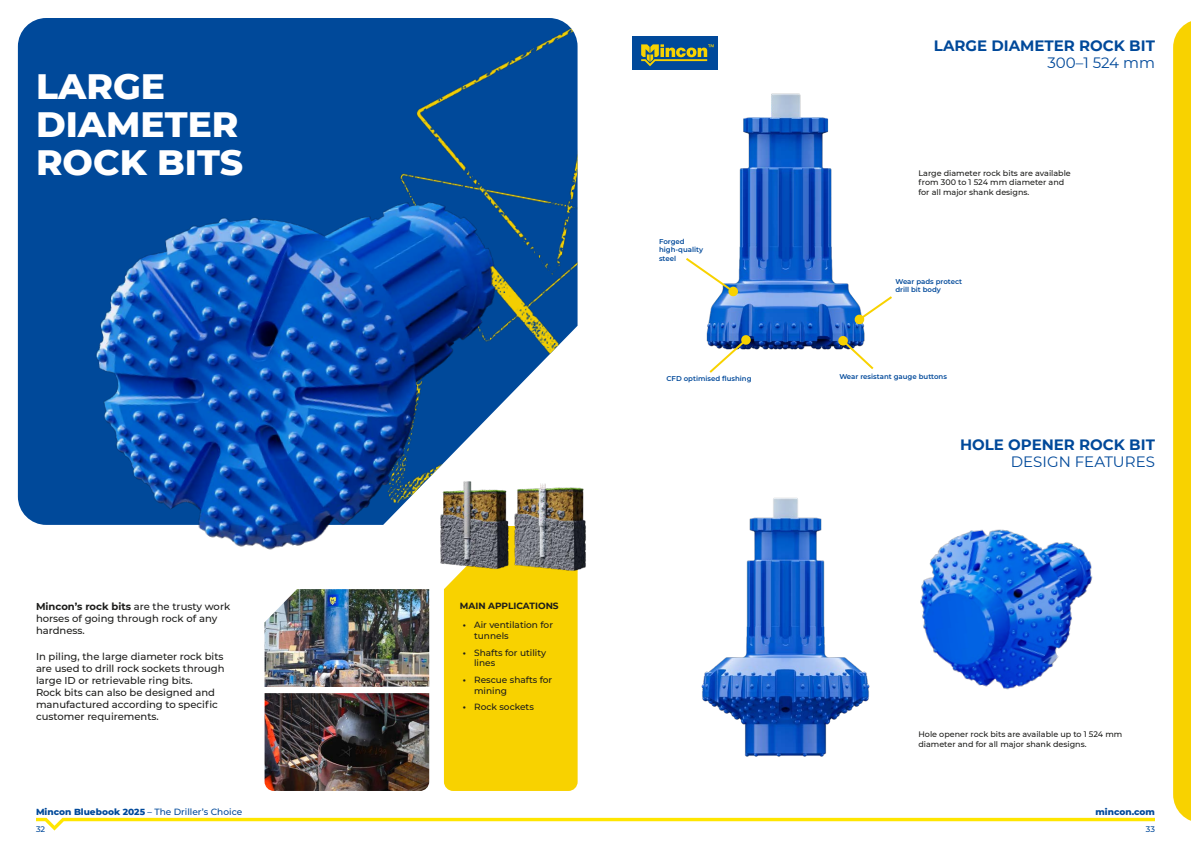
<style>
.page{position:relative;width:1191px;height:842px;background:#fff}
.page>*{position:absolute;margin:0;border:0;box-sizing:border-box;transform-origin:0 0}
.t1{font:800 36px/38px "Montserrat";color:#fff}
.t2{font:700 15px "Montserrat";color:#00499a}
.t3{font:15px "Montserrat";color:#00499a}
.t4{font:500 10px/12px "Montserrat";color:#1d1d1b}
.t5{font:500 9px/10.8px "Montserrat";color:#1d1d1b}
.t6{font:500 9px "Montserrat";color:#00499a}
.t7{font:700 9px "Montserrat";color:#1d1d1b}
.t8{font:800 9px "Montserrat";color:#00499a}
.t9{font:500 8px/9.6px "Montserrat";color:#1d1d1b}
.t10{font:500 8px "Montserrat";color:#00499a}
.t11{font:600 7px/8.4px "Montserrat";color:#00499a}
.s1{font-weight:700}
.s2{font-weight:800}
</style>
<div class="page">
<div style="left:18px;top:18px;width:320px;height:507px;background:#00499a"></div>
<div style="left:338px;top:18px;width:239px;height:310px;background:#00499a"></div>
<div style="left:444px;top:571px;width:133px;height:220px;background:#f8d200"></div>
<img style="left:920px;top:529px;width:173px;height:161px">
<img style="left:701px;top:498px;width:169px;height:259px">
<img style="left:56px;top:133px;width:520px;height:458px">
<img style="left:706px;top:93px;width:159px;height:257px">
<img style="left:264px;top:589px;width:165px;height:98px">
<img style="left:264px;top:693px;width:165px;height:98px">
<div style="left:632px;top:36px;width:85px;height:33px;background:#00499a"></div>
<svg style="left:641px;top:44px;width:73px;height:22px"></svg>
<svg style="left:686px;top:256px;width:50px;height:38px"></svg>
<div style="left:728px;top:287px;width:10px;height:9px;background:#f8d200;border-radius:50%"></div>
<svg style="left:707px;top:334px;width:44px;height:39px"></svg>
<svg style="left:854px;top:294px;width:38px;height:31px"></svg>
<svg style="left:837px;top:335px;width:37px;height:35px"></svg>
<img style="left:429px;top:481px;width:80px;height:89px">
<img style="left:513px;top:482px;width:73px;height:89px">
<svg style="left:36px;top:818px;width:1119px;height:12px"></svg>
<svg style="left:1173px;top:21px;width:18px;height:800px;background:#f8d30a"></svg>
<h1 class="t1" style="left:36px;top:65px;width:209px">LARGE<br>DIAMETER<br>ROCK BITS</h1>
<p class="t4" style="left:36px;top:600px;width:196px"><span class="s1">Mincon’s rock bits</span> are the trusty work horses of going through rock of any hardness.</p>
<p class="t4" style="left:36px;top:650px;width:190px">In piling, the large diameter rock bits are used to drill rock sockets through large ID or retrievable ring bits.<br>Rock bits can also be designed and manufactured according to specific customer requirements.</p>
<p class="t6" style="left:36px;top:806px;width:208px"><span class="s2">Mincon Bluebook 2025</span> – The Driller’s Choice</p>
<p class="t7" style="left:460px;top:599px;width:100px">MAIN APPLICATIONS</p>
<p class="t5" style="left:474px;top:619px;width:80px;text-indent:-11px"><span class="s1">•</span> Air ventilation for tunnels</p>
<p class="t5" style="left:474px;top:647px;width:73px;text-indent:-11px"><span class="s1">•</span> Shafts for utility lines</p>
<p class="t5" style="left:474px;top:674px;width:80px;text-indent:-11px"><span class="s1">•</span> Rescue shafts for mining</p>
<p class="t5" style="left:463px;top:701px;width:73px"><span class="s1">•</span> Rock sockets</p>
<p class="t11" style="left:659px;top:237px;width:46px">Forged high-quality steel</p>
<p class="t11" style="left:666px;top:374px;width:87px">CFD optimised flushing</p>
<h2 class="t2" style="left:934px;top:34px;width:223px">LARGE DIAMETER ROCK BIT</h2>
<h2 class="t3" style="left:1047px;top:52px;width:109px">300–1 524 mm</h2>
<p class="t9" style="left:918px;top:168px;width:154px">Large diameter rock bits are available from 300 to 1 524 mm diameter and for all major shank designs.</p>
<p class="t11" style="left:895px;top:277px;width:68px">Wear pads protect drill bit body</p>
<p class="t11" style="left:839px;top:372px;width:109px">Wear resistant gauge buttons</p>
<h2 class="t2" style="left:960px;top:434px;width:196px">HOLE OPENER ROCK BIT</h2>
<h2 class="t3" style="left:1011px;top:451px;width:146px">DESIGN FEATURES</h2>
<p class="t9" style="left:918px;top:729px;width:205px">Hole opener rock bits are available up to 1 524 mm diameter and for all major shank designs.</p>
<p class="t8" style="left:1095px;top:806px;width:61px">mincon.com</p>
<p class="t10" style="left:36px;top:823px;width:11px">32</p>
<p class="t10" style="left:1145px;top:823px;width:11px">33</p>
</div>
